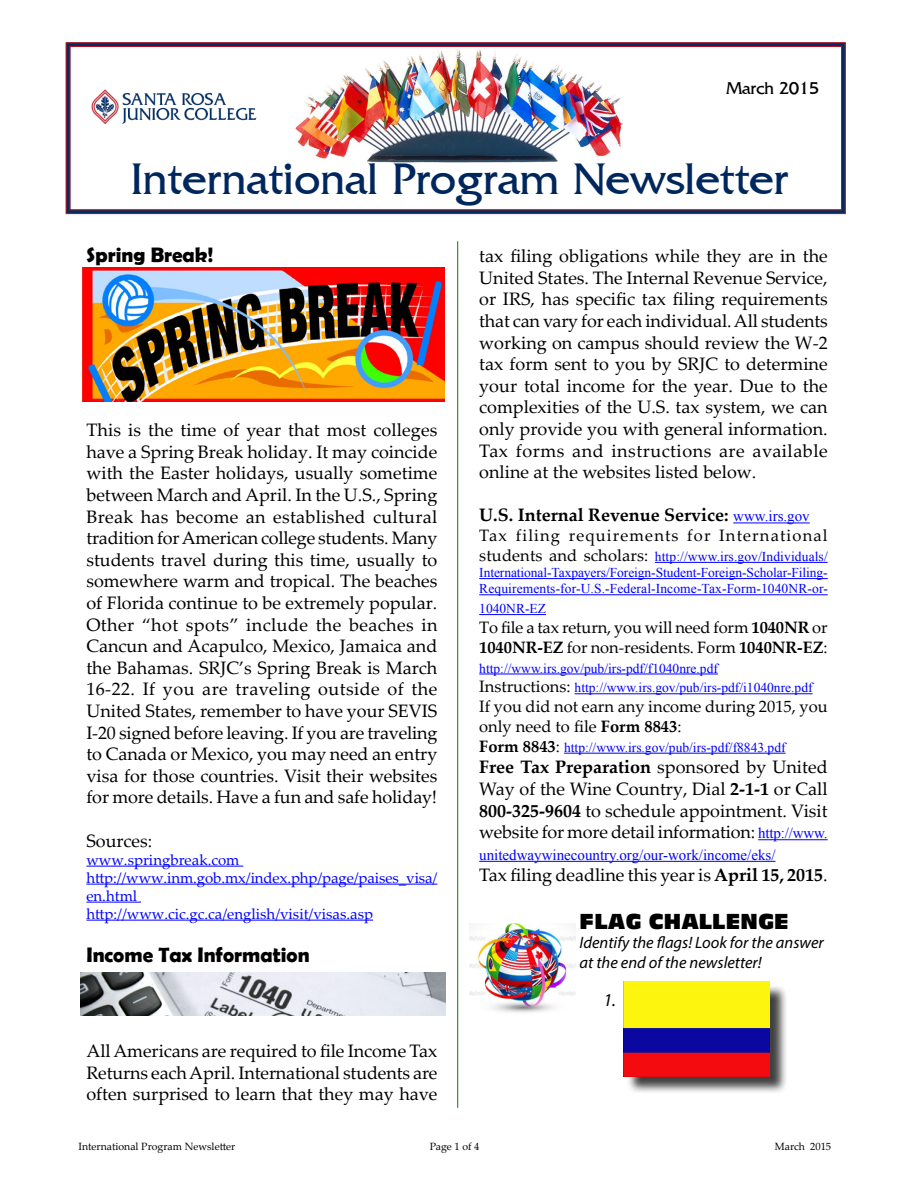
<style>
.page{position:relative;width:918px;height:1188px;background:#fff}
.page>*{position:absolute;margin:0;border:0;box-sizing:border-box;transform-origin:0 0}
.t1{font:46.5px "Friz Quadrata";color:#00275d}
.t2{font:700 21px "Berlin Sans FB Demi";color:#000}
.t3{font:21px "Antique Olive Compact";color:#000}
.t4{font:18px/21.6px "Palatino Linotype";color:#000;text-align:justify}
.t5{font:700 18px "Palatino Linotype";color:#000}
.t6{font:18px "Friz Quadrata";color:#000}
.t7{font:italic 18px "Myriad Pro";color:#000}
.t8{font:16.5px/19.8px "Palatino Linotype";color:#000}
.t9{font:italic 16.5px/19.8px "Myriad Pro";color:#000}
.t10{font:16.5px "Palatino Linotype";letter-spacing:.07em;color:#000}
.t11{font:15px/18px "Palatino Linotype";color:#00f}
.t12{font:15px "Times New Roman";color:#00f}
.t13{font:13.5px/16.2px "Times New Roman";color:#00f;text-align:justify}
.t14{font:10.5px "Palatino Linotype";color:#000}
.s1{font-family:"Times New Roman";font-weight:400;font-size:15px;color:#00f}
.s2{font-family:"Palatino Linotype";font-size:16.5px;color:#000}
.s3{font-weight:700}
.s4{font-family:"Palatino Linotype";font-weight:700;font-size:16.5px;color:#000}
.s5{font-family:"Times New Roman";font-size:15px;color:#00f}
</style>
<div class="page">
<img style="left:65px;top:42px;width:781px;height:172px">
<div style="left:70px;top:46px;width:772px;height:164px;border:1px solid #ba1220"></div>
<hr style="left:457px;top:241px;width:1px;height:867px;background:#007f00">
<hr style="left:86px;top:866px;width:157px;height:1px;background:#00f">
<hr style="left:86px;top:884px;width:351px;height:1px;background:#00f">
<hr style="left:86px;top:902px;width:55px;height:1px;background:#00f">
<hr style="left:86px;top:920px;width:287px;height:1px;background:#00f">
<hr style="left:733px;top:523px;width:77px;height:1px;background:#00f">
<hr style="left:655px;top:562px;width:173px;height:1px;background:#00f">
<hr style="left:479px;top:578px;width:349px;height:1px;background:#00f">
<hr style="left:479px;top:594px;width:349px;height:1px;background:#00f">
<hr style="left:479px;top:614px;width:67px;height:1px;background:#00f">
<hr style="left:479px;top:674px;width:239px;height:1px;background:#00f">
<hr style="left:575px;top:693px;width:238px;height:1px;background:#00f">
<hr style="left:564px;top:753px;width:222px;height:1px;background:#00f">
<hr style="left:758px;top:839px;width:70px;height:1px;background:#00f">
<hr style="left:479px;top:861px;width:297px;height:1px;background:#00f">
<img style="left:82px;top:267px;width:362px;height:135px">
<img style="left:469px;top:923px;width:106px;height:90px">
<div style="left:626px;top:984px;width:162px;height:111px;background:#000;opacity:.75"></div>
<img style="left:624px;top:982px;width:146px;height:94px">
<img style="left:81px;top:972px;width:365px;height:43px">
<p class="t6" style="left:726px;top:78px;width:95px">March 2015</p>
<h1 class="t1" style="left:131px;top:154px;width:659px">International Program Newsletter</h1>
<p class="t2" style="left:86px;top:242px;width:129px">Spring Break!</p>
<p class="t4" style="left:86px;top:419px;width:353px">This is the time of year that most colleges have a Spring Break holiday. It may coincide with the Easter holidays, usually sometime between March and April. In the U.S., Spring Break has become an established cultural tradition for American college students. Many students travel during this time, usually to somewhere warm and tropical. The beaches of Florida continue to be extremely popular.<br>Other “hot spots” include the beaches in Cancun and Acapulco, Mexico, Jamaica and the Bahamas. SRJC’s Spring Break is March 16-22. If you are traveling outside of the United States, remember to have your SEVIS I-20 signed before leaving. If you are traveling to Canada or Mexico, you may need an entry visa for those countries. Visit their websites for more details. Have a fun and safe holiday!</p>
<p class="t4" style="left:86px;top:829px;width:67px">Sources:</p>
<p class="t11" style="left:86px;top:850px;width:353px">www.springbreak.com http://www.inm.gob.mx/index.php/page/paises_visa/ en.html<br>http://www.cic.gc.ca/english/visit/visas.asp</p>
<p class="t2" style="left:86px;top:942px;width:225px">Income Tax Information</p>
<p class="t4" style="left:86px;top:1040px;width:353px">All Americans are required to file Income Tax Returns each April. International students are often surprised to learn that they may have</p>
<p class="t4" style="left:479px;top:244px;width:350px">tax filing obligations while they are in the United States. The Internal Revenue Service, or IRS, has specific tax filing requirements that can vary for each individual. All students working on campus should review the W-2 tax form sent to you by SRJC to determine your total income for the year. Due to the complexities of the U.S. tax system, we can only provide you with general information.<br>Tax forms and instructions are available online at the websites listed below.</p>
<p class="t5" style="left:479px;top:502px;width:332px">U.S. Internal Revenue Service: <span class="s1">www.irs.gov</span></p>
<p class="t10" style="left:479px;top:524px;width:350px">Tax filing requirements for International</p>
<p class="t13" style="left:479px;top:548px;width:350px"><span class="s2">students and scholars:</span> http://www.irs.gov/Individuals/ International-Taxpayers/Foreign-Student-Foreign-Scholar-Filing-Requirements-for-U.S.-Federal-Income-Tax-Form-1040NR-or-</p>
<p class="t13" style="left:479px;top:600px;width:68px">1040NR-EZ</p>
<p class="t8" style="left:479px;top:617px;width:350px">To file a tax return, you will need form <span class="s3">1040NR</span> or<br><span class="s3">1040NR-EZ</span> for non-residents. Form <span class="s3">1040NR-EZ</span>:</p>
<p class="t13" style="left:479px;top:658px;width:335px;line-height:19.8px">http://www.irs.gov/pub/irs-pdf/f1040nre.pdf<br><span class="s2">Instructions:</span> http://www.irs.gov/pub/irs-pdf/i1040nre.pdf</p>
<p class="t8" style="left:479px;top:696px;width:350px">If you did not earn any income during 2015, you only need to file <span class="s3">Form 8843</span>:</p>
<p class="t13" style="left:479px;top:739px;width:308px"><span class="s4">Form 8843</span><span class="s2">:</span> http://www.irs.gov/pub/irs-pdf/f8843.pdf</p>
<p class="t4" style="left:479px;top:756px;width:350px"><span class="s3">Free Tax Preparation</span> sponsored by United Way of the Wine Country, Dial <span class="s3">2-1-1</span> or Call <span class="s3">800-325-9604</span> to schedule appointment. Visit website for more detail information: <span class="s5">http://www.</span></p>
<p class="t12" style="left:479px;top:845px;width:298px">unitedwaywinecountry.org/our-work/income/eks/</p>
<p class="t4" style="left:479px;top:864px;width:350px">Tax filing deadline this year is <span class="s3">April 15, 2015</span>.</p>
<p class="t3" style="left:580px;top:908px;width:211px">FLAG CHALLENGE</p>
<p class="t9" style="left:580px;top:933px;width:246px">Identify the flags! Look for the answer at the end of the newsletter!</p>
<p class="t7" style="left:603px;top:988px;width:14px">1.</p>
<p class="t14" style="left:78px;top:1139px;width:158px">International Program Newsletter</p>
<p class="t14" style="left:430px;top:1139px;width:51px">Page 1 of 4</p>
<p class="t14" style="left:775px;top:1139px;width:58px">March 2015</p>
</div>
